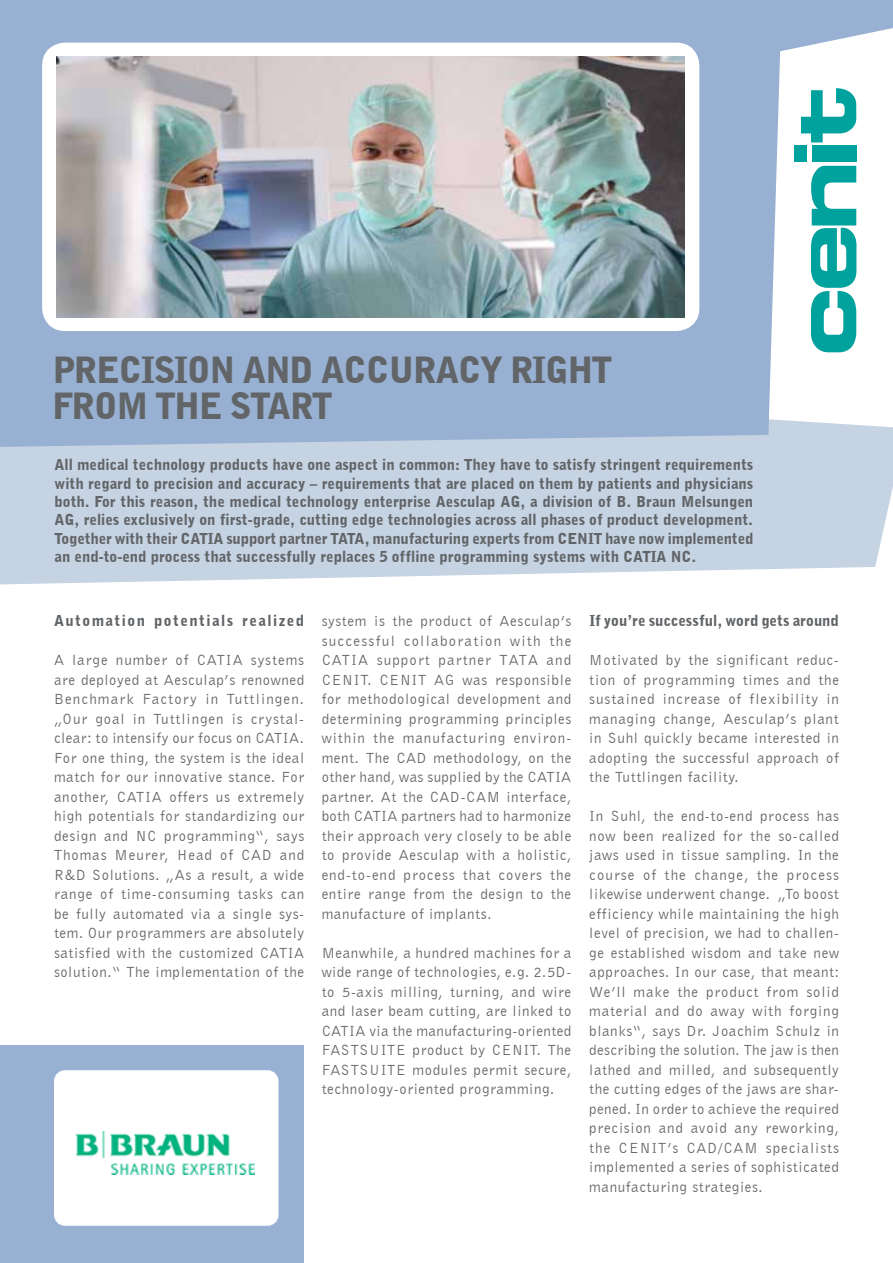
<style>
.page{position:relative;width:893px;height:1263px;background:#fff}
.page>*{position:absolute;margin:0;border:0;box-sizing:border-box;transform-origin:0 0}
.t1{font:900 36px/36px "Bell Gothic BT";letter-spacing:-.04em;color:#626568}
.t2{font:15px/19.5px "Bell Gothic BT";letter-spacing:.04em;color:#626568;text-align:justify}
.t3{font:900 15px/18.3px "Bell Gothic BT";color:#626568;text-align:justify}
.t4{font:900 15px "Bell Gothic BT";letter-spacing:.095em;color:#626568}
</style>
<div class="page">
<svg style="left:0;top:420px;width:893px;height:164px;background:#c9d5e4"></svg>
<svg style="left:0;top:201px;width:780px;height:246px;background:#9db4d3"></svg>
<svg style="left:0;top:0;width:893px;height:201px;fill:#98b0d1"></svg>
<div style="left:794px;top:145px;width:12px;height:16px;background:#00a29d"></div>
<div style="left:812px;top:145px;width:44px;height:16px;background:#00a29d"></div>
<svg style="left:811px;top:166px;width:45px;height:186px"></svg>
<svg style="left:801px;top:88px;width:55px;height:54px"></svg>
<div style="left:0;top:1045px;width:304px;height:218px;background:#98b0d1"></div>
<div style="left:42px;top:43px;width:657px;height:288px;border:12px solid #fff;border-radius:17px"></div>
<div style="left:59px;top:1075px;width:215px;height:146px;background:#fff;border-radius:7px"></div>
<img style="left:75px;top:1131px;width:179px;height:44px">
<div style="left:54px;top:1070px;width:225px;height:156px;border:9px solid #fff;border-radius:7px"></div>
<img style="left:57px;top:56px;width:628px;height:261px">
<h1 class="t1" style="left:52px;top:351px;width:561px">Precision and accuracy right from the start</h1>
<p class="t3" style="left:55px;top:456px;width:700px">All medical technology products have one aspect in common: They have to satisfy stringent requirements with regard to precision and accuracy – requirements that are placed on them by patients and physicians both. For this reason, the medical technology enterprise Aesculap AG , a division of B. Braun M elsungen AG , relies exclusively on first-grade, cutting edge technologies across all phases of product development.<br>Together with their CATIA support partner TATA, manufacturing experts from CENIT</p>
<p class="t3" style="left:55px;top:529px;width:700px;text-indent:550px">have now implemented an end-to-end process that successfully replaces 5 offline programming systems with CATIA NC .</p>
<p class="t4" style="left:54px;top:611px;width:252px">Automation potentials realized</p>
<p class="t2" style="left:54px;top:650px;width:252px">A large number of CATIA systems are deployed at Aesculap’s renowned Benchmark Factory in Tuttlingen. „Our goal in Tuttlingen is crystal&shy;clear: to intensify our focus on CATIA.<br>For one thing, the system is the ideal match for our innovative stance. For another, CATIA offers us extremely high potentials for standardizing our design and NC programming“, says Thomas Meurer, Head of CAD and R&amp;D Solutions. „As a result, a wide range of time-consuming tasks can be fully automated via a single sys&shy;tem. Our programmers are absolutely satisfied with the customized CATIA solution.“ The implementation of the</p>
<p class="t2" style="left:322px;top:611px;width:251px">system is the product of Aesculap’s successful collaboration with the CATIA support partner TATA and CENIT. CENIT AG was responsible for methodological development and determining programming principles within the manufacturing environ&shy;ment. The CAD methodology, on the other hand, was supplied by the CATIA partner. At the CAD-CAM interface, both CATIA partners had to harmonize their approach very closely to be able to provide Aesculap with a holistic, end-to-end process that covers the entire range from the design to the manufacture of implants.</p>
<p class="t2" style="left:322px;top:942px;width:251px">Meanwhile, a hundred machines for a wide range of technologies, e.g. 2.5D&shy;to 5-axis milling, turning, and wire and laser beam cutting, are linked to CATIA via the manufacturing-oriented FASTSUITE product by CENIT. The FASTSUITE modules permit secure, technology-oriented programming.</p>
<p class="t3" style="left:589px;top:611px;width:251px">If you’re successful, word gets around</p>
<p class="t2" style="left:589px;top:650px;width:251px">Motivated by the significant reduc&shy;tion of programming times and the sustained increase of flexibility in managing change, Aesculap’s plant in Suhl quickly became interested in adopting the successful approach of the Tuttlingen facility.</p>
<p class="t2" style="left:589px;top:806px;width:251px">In Suhl, the end-to-end process has now been realized for the so-called jaws used in tissue sampling. In the course of the change, the process likewise underwent change. „To boost efficiency while maintaining the high level of precision, we had to challen&shy;ge established wisdom and take new approaches. In our case, that meant:<br>We’ll make the product from solid material and do away with forging blanks“, says Dr. Joachim Schulz in describing the solution. The jaw is then lathed and milled, and subsequently the cutting edges of the jaws are shar&shy;pened. In order to achieve the required precision and avoid any reworking, the CENIT’s CAD/CAM specialists implemented a series of sophisticated manufacturing strategies.</p>
</div>
